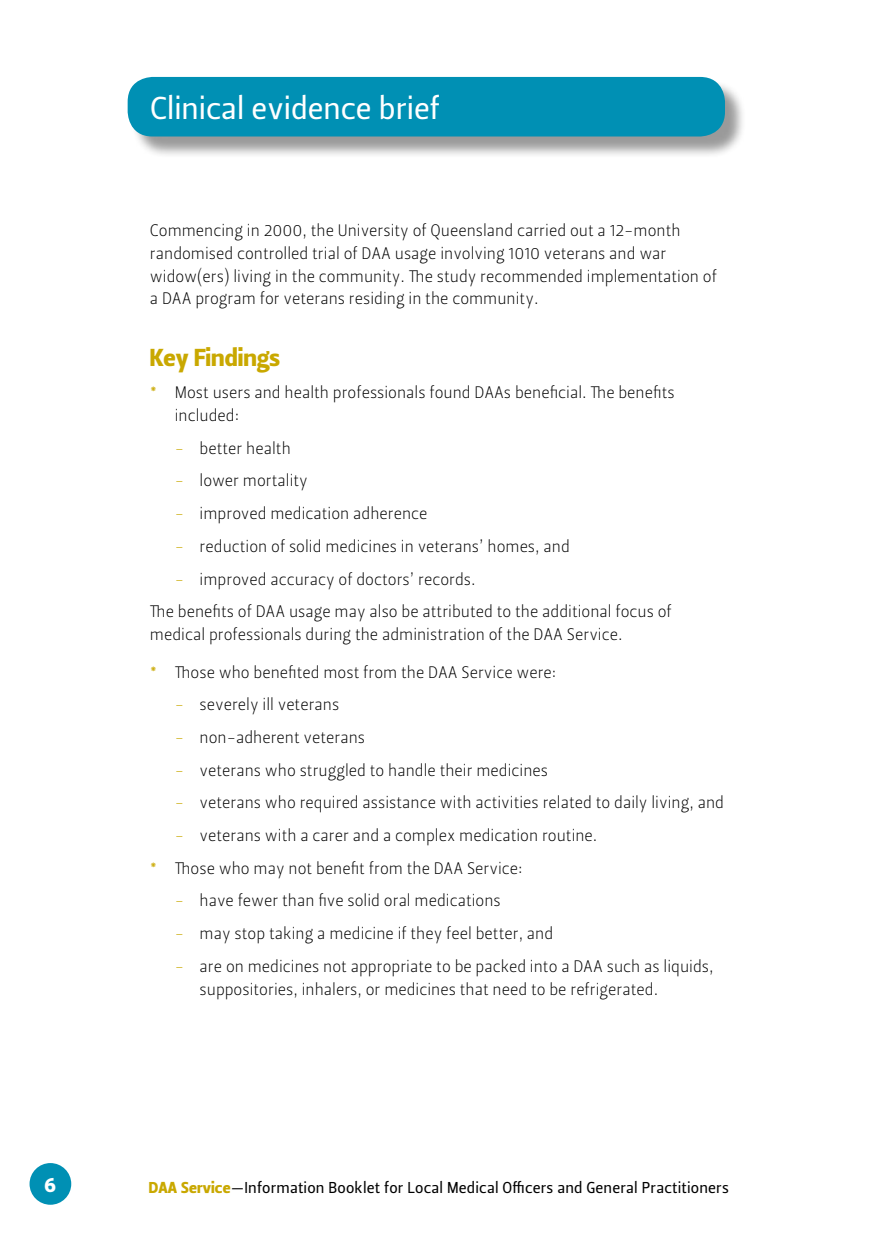
<style>
.page{position:relative;width:874px;height:1241px;background:#fff}
.page>*{position:absolute;margin:0;border:0;box-sizing:border-box;transform-origin:0 0}
.t1{font:31.5px "Leitura Sans Grot 2";color:#fff}
.t2{font:24.5px "Leitura Sans Grot 4";color:#c9a800}
.t3{font:21px "Leitura Sans Grot 4";color:#fff}
.t4{font:16.62px/22.8px "Leitura Sans Grot 1";color:#000}
.t5{font:15.75px "Leitura Sans Grot 2";letter-spacing:.01em;color:#000}
.s1{font-family:"Leitura Sans Grot 3";color:#c9a800}
.s2{color:#c9a800}
.s3{font-family:"Leitura Sans Grot 4";color:#c9a800}
</style>
<div class="page">
<div style="left:130px;top:80px;width:616px;height:78px;background:#000;opacity:.4"></div>
<div style="left:128px;top:77px;width:596px;height:59px;background:#0090b4;border-radius:25px"></div>
<div style="left:30px;top:1162px;width:41px;height:42px;background:#0090b4;border-radius:50%"></div>
<p class="t1" style="left:150px;top:89px;width:291px">Clinical evidence brief</p>
<p class="t4" style="left:150px;top:219px;width:568px">Commencing in 2000, the University of Queensland carried out a 12-month randomised controlled trial of DAA usage involving 1010 veterans and war widow(ers) living in the community. The study recommended implementation of a DAA program for veterans residing in the community.</p>
<h3 class="t2" style="left:150px;top:343px;width:132px">Key Findings</h3>
<p class="t4" style="left:175px;top:381px;width:501px;text-indent:-25px"><span class="s1">*</span> Most users and health professionals found DAAs beneficial. The benefits included:</p>
<p class="t4" style="left:175px;top:437px;width:117px"><span class="s2">-</span> better health</p>
<p class="t4" style="left:175px;top:469px;width:135px"><span class="s2">-</span> lower mortality</p>
<p class="t4" style="left:175px;top:502px;width:254px"><span class="s2">-</span> improved medication adherence</p>
<p class="t4" style="left:175px;top:535px;width:396px"><span class="s2">-</span> reduction of solid medicines in veterans’ homes, and</p>
<p class="t4" style="left:150px;top:562px;width:523px;line-height:32.7px;text-indent:25px"><span class="s2">-</span> improved accuracy of doctors’ records.<br>The benefits of DAA usage may also be attributed to the additional focus of</p>
<p class="t4" style="left:150px;top:623px;width:474px">medical professionals during the administration of the DAA Service.</p>
<p class="t4" style="left:150px;top:660px;width:408px"><span class="s1">*</span> Those who benefited most from the DAA Service were:</p>
<p class="t4" style="left:175px;top:693px;width:166px"><span class="s2">-</span> severely ill veterans</p>
<p class="t4" style="left:175px;top:726px;width:192px"><span class="s2">-</span> non-adherent veterans</p>
<p class="t4" style="left:175px;top:758px;width:374px"><span class="s2">-</span> veterans who struggled to handle their medicines</p>
<p class="t4" style="left:175px;top:791px;width:550px"><span class="s2">-</span> veterans who required assistance with activities related to daily living, and</p>
<p class="t4" style="left:175px;top:824px;width:424px"><span class="s2">-</span> veterans with a carer and a complex medication routine.</p>
<p class="t4" style="left:150px;top:856px;width:374px"><span class="s1">*</span> Those who may not benefit from the DAA Service:</p>
<p class="t4" style="left:175px;top:889px;width:327px"><span class="s2">-</span> have fewer than five solid oral medications</p>
<p class="t4" style="left:175px;top:922px;width:380px"><span class="s2">-</span> may stop taking a medicine if they feel better, and</p>
<p class="t4" style="left:175px;top:954px;width:540px"><span class="s2">-</span> are on medicines not appropriate to be packed into a DAA such as liquids,</p>
<p class="t4" style="left:199px;top:977px;width:460px">suppositories, inhalers, or medicines that need to be refrigerated.</p>
<p class="t3" style="left:44px;top:1172px;width:14px">6</p>
<p class="t5" style="left:149px;top:1178px;width:581px"><span class="s3">DAA Service</span>—Information Booklet for Local Medical Officers and General Practitioners</p>
</div>
